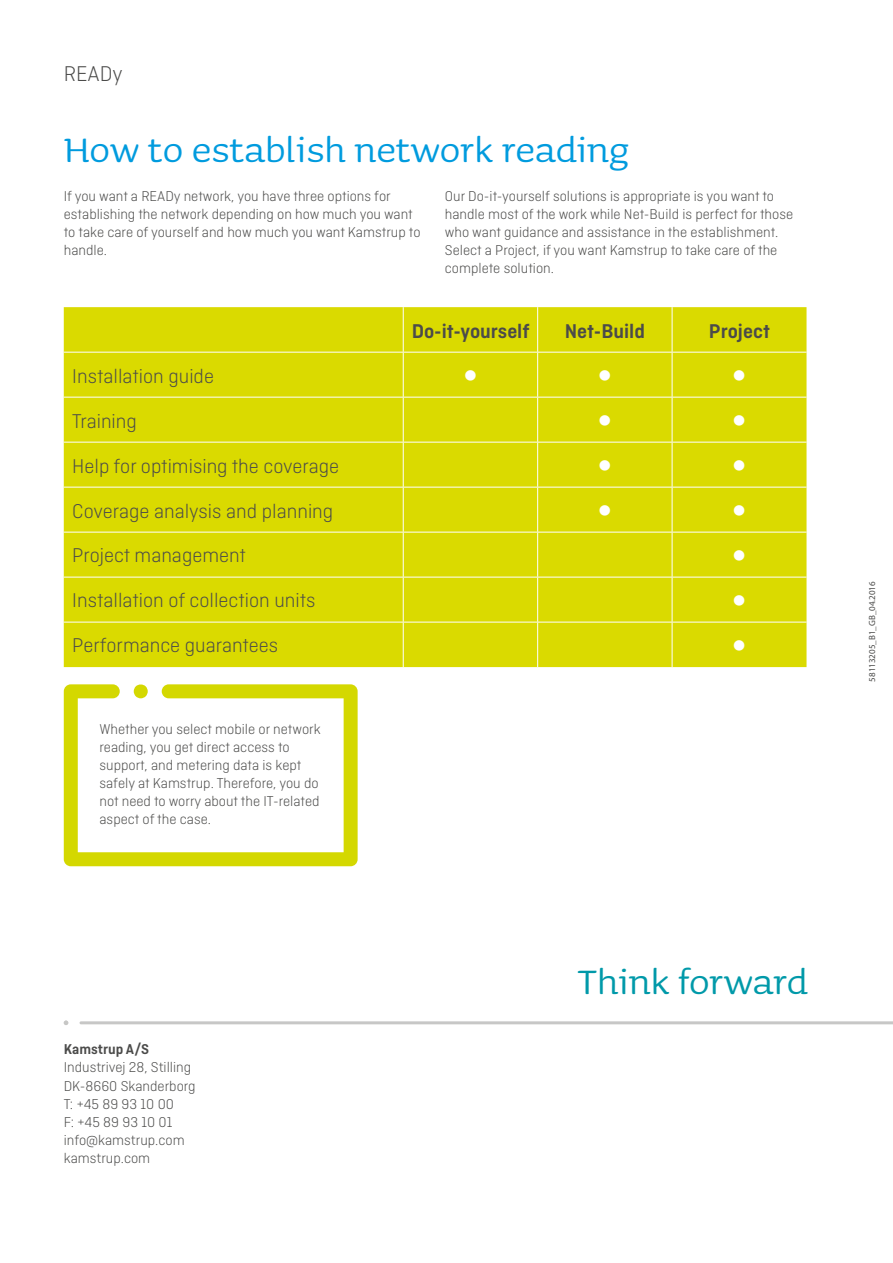
<style>
.page{position:relative;width:893px;height:1263px;background:#fff}
.page>*{position:absolute;margin:0;border:0;box-sizing:border-box;transform-origin:0 0}
.t1{font:45px "Sauna Pro";color:#009bde}
.t2{font:45px "Sauna Pro";color:#0099a9}
.t3{font:300 22.5px "Ciutadella";color:#4b4b4a}
.t4{font:300 21px "Ciutadella";color:#4b4b4a}
.t5{font:600 21px "Ciutadella";color:#4b4b4a}
.t6{font:18px "Wingdings";color:#fff}
.t7{font:300 15px/18px "Ciutadella";color:#4b4b4a}
.t8{font:600 15px "Ciutadella";color:#4b4b4a}
.t9{font:9px "Myriad Pro";color:#4b4b4a}
</style>
<div class="page">
<div style="left:64px;top:307px;width:742px;height:360px;background:#dada00"></div>
<hr style="left:403px;top:307px;width:1px;height:45px;background:#fff">
<hr style="left:537px;top:307px;width:1px;height:45px;background:#fff">
<hr style="left:672px;top:307px;width:1px;height:45px;background:#fff">
<hr style="left:64px;top:352px;width:339px;height:1px;background:#fff">
<hr style="left:403px;top:352px;width:135px;height:1px;background:#fff">
<hr style="left:403px;top:352px;width:1px;height:45px;background:#fff">
<hr style="left:538px;top:352px;width:134px;height:1px;background:#fff">
<hr style="left:537px;top:352px;width:1px;height:45px;background:#fff">
<hr style="left:672px;top:352px;width:134px;height:1px;background:#fff">
<hr style="left:672px;top:352px;width:1px;height:45px;background:#fff">
<hr style="left:64px;top:397px;width:339px;height:1px;background:#fff">
<hr style="left:403px;top:397px;width:135px;height:1px;background:#fff">
<hr style="left:403px;top:397px;width:1px;height:45px;background:#fff">
<hr style="left:538px;top:397px;width:134px;height:1px;background:#fff">
<hr style="left:537px;top:397px;width:1px;height:45px;background:#fff">
<hr style="left:672px;top:397px;width:134px;height:1px;background:#fff">
<hr style="left:672px;top:397px;width:1px;height:45px;background:#fff">
<hr style="left:64px;top:442px;width:339px;height:1px;background:#fff">
<hr style="left:403px;top:442px;width:135px;height:1px;background:#fff">
<hr style="left:403px;top:442px;width:1px;height:45px;background:#fff">
<hr style="left:538px;top:442px;width:134px;height:1px;background:#fff">
<hr style="left:537px;top:442px;width:1px;height:45px;background:#fff">
<hr style="left:672px;top:442px;width:134px;height:1px;background:#fff">
<hr style="left:672px;top:442px;width:1px;height:45px;background:#fff">
<hr style="left:64px;top:487px;width:339px;height:1px;background:#fff">
<hr style="left:403px;top:487px;width:135px;height:1px;background:#fff">
<hr style="left:403px;top:487px;width:1px;height:45px;background:#fff">
<hr style="left:538px;top:487px;width:134px;height:1px;background:#fff">
<hr style="left:537px;top:487px;width:1px;height:45px;background:#fff">
<hr style="left:672px;top:487px;width:134px;height:1px;background:#fff">
<hr style="left:672px;top:487px;width:1px;height:45px;background:#fff">
<hr style="left:64px;top:532px;width:339px;height:1px;background:#fff">
<hr style="left:403px;top:532px;width:135px;height:1px;background:#fff">
<hr style="left:403px;top:532px;width:1px;height:45px;background:#fff">
<hr style="left:538px;top:532px;width:134px;height:1px;background:#fff">
<hr style="left:537px;top:532px;width:1px;height:45px;background:#fff">
<hr style="left:672px;top:532px;width:134px;height:1px;background:#fff">
<hr style="left:672px;top:532px;width:1px;height:45px;background:#fff">
<hr style="left:64px;top:577px;width:339px;height:1px;background:#fff">
<hr style="left:403px;top:577px;width:135px;height:1px;background:#fff">
<hr style="left:403px;top:577px;width:1px;height:45px;background:#fff">
<hr style="left:538px;top:577px;width:134px;height:1px;background:#fff">
<hr style="left:537px;top:577px;width:1px;height:45px;background:#fff">
<hr style="left:672px;top:577px;width:134px;height:1px;background:#fff">
<hr style="left:672px;top:577px;width:1px;height:45px;background:#fff">
<hr style="left:64px;top:622px;width:339px;height:1px;background:#fff">
<hr style="left:403px;top:622px;width:135px;height:1px;background:#fff">
<hr style="left:403px;top:622px;width:1px;height:45px;background:#fff">
<hr style="left:538px;top:622px;width:134px;height:1px;background:#fff">
<hr style="left:537px;top:622px;width:1px;height:45px;background:#fff">
<hr style="left:672px;top:622px;width:134px;height:1px;background:#fff">
<hr style="left:672px;top:622px;width:1px;height:45px;background:#fff">
<svg style="left:64px;top:1020px;width:829px;height:5px"></svg>
<svg style="left:64px;top:684px;width:294px;height:182px"></svg>
<h2 class="t3" style="left:64px;top:61px;width:61px">READy</h2>
<h1 class="t1" style="left:64px;top:125px;width:567px">How to establish network reading</h1>
<p class="t7" style="left:64px;top:187px;width:358px">If you want a READy network, you have three options for establishing the network depending on how much you want to take care of yourself and how much you want Kamstrup to handle.</p>
<p class="t7" style="left:445px;top:187px;width:350px">Our Do-it-yourself solutions is appropriate is you want to handle most of the work while Net-Build is perfect for those who want guidance and assistance in the establishment.<br>Select a Project, if you want Kamstrup to take care of the complete solution.</p>
<h3 class="t5" style="left:412px;top:319px;width:119px">Do-it-yourself</h3>
<h3 class="t5" style="left:565px;top:319px;width:82px">Net-Build</h3>
<h3 class="t5" style="left:709px;top:319px;width:62px">Project</h3>
<h3 class="t4" style="left:72px;top:364px;width:143px">Installation guide</h3>
<p class="t6" style="left:464px;top:365px;width:15px">●</p>
<p class="t6" style="left:598px;top:365px;width:15px">●</p>
<p class="t6" style="left:733px;top:365px;width:15px">●</p>
<h3 class="t4" style="left:72px;top:409px;width:66px">Training</h3>
<p class="t6" style="left:598px;top:410px;width:15px">●</p>
<p class="t6" style="left:733px;top:410px;width:15px">●</p>
<h3 class="t4" style="left:72px;top:454px;width:268px">Help for optimising the coverage</h3>
<p class="t6" style="left:598px;top:455px;width:15px">●</p>
<p class="t6" style="left:733px;top:455px;width:15px">●</p>
<h3 class="t4" style="left:72px;top:499px;width:262px">Coverage analysis and planning</h3>
<p class="t6" style="left:598px;top:500px;width:15px">●</p>
<p class="t6" style="left:733px;top:500px;width:15px">●</p>
<h3 class="t4" style="left:72px;top:544px;width:175px">Project management</h3>
<p class="t6" style="left:733px;top:545px;width:15px">●</p>
<h3 class="t4" style="left:72px;top:589px;width:245px">Installation of collection units</h3>
<p class="t6" style="left:733px;top:590px;width:15px">●</p>
<h3 class="t4" style="left:72px;top:634px;width:207px">Performance guarantees</h3>
<p class="t6" style="left:733px;top:635px;width:15px">●</p>
<p class="t7" style="left:99px;top:720px;width:223px">Whether you select mobile or network reading, you get direct access to support, and metering data is kept safely at Kamstrup. Therefore, you do not need to worry about the IT-related aspect of the case.</p>
<p class="t8" style="left:64px;top:1041px;width:87px">Kamstrup A/S</p>
<p class="t7" style="left:64px;top:1058px;width:133px">Industrivej 28, Stilling<br>DK-8660 Skanderborg<br>T: +45 89 93 10 00<br>F: +45 89 93 10 01 info@kamstrup.com kamstrup.com</p>
<h1 class="t2" style="left:577px;top:957px;width:232px">Think forward</h1>
<p class="t9" style="left:866px;top:682px;width:102px;rotate:-90deg">58113205_B1_GB_04.2016</p>
</div>
